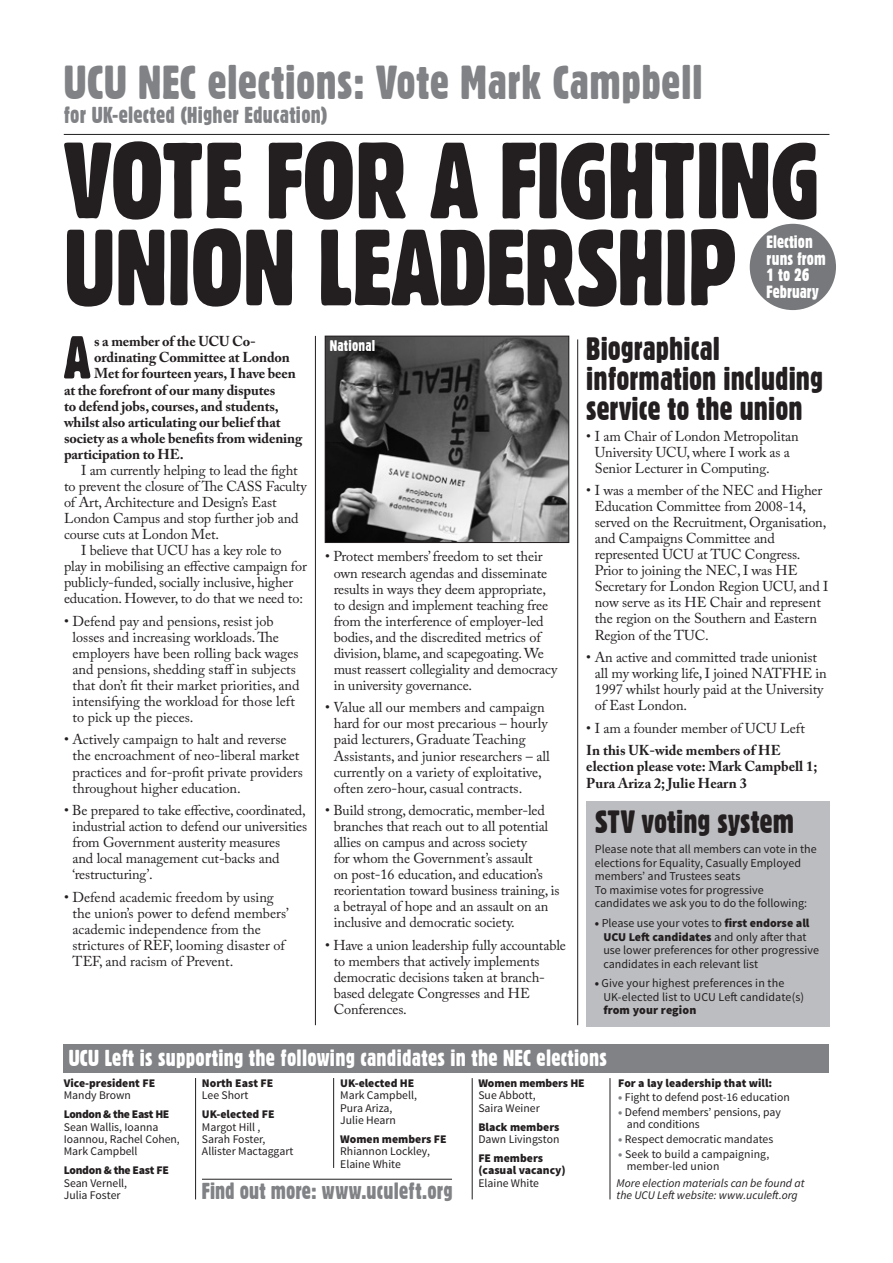
<style>
.page{position:relative;width:893px;height:1263px;background:#fff}
.page>*{position:absolute;margin:0;border:0;box-sizing:border-box;transform-origin:0 0}
.t1{font:105px/87px "Gothic 821 Condensed BT";letter-spacing:-.005em;color:#231f20}
.body_text_first_para{font:58.8px "Gothic 821 Condensed BT";color:#231f20}
.t2{font:46.5px "Gothic 821 Condensed BT";letter-spacing:.01em;color:#808285}
.body_text{font:31.5px/30px "Gothic 821 Condensed BT";color:#231f20}
.body_text-2{font:22.5px "Gothic 821 Condensed BT";letter-spacing:.01em;color:#fff}
.t3{font:22.5px "Gothic 821 Condensed BT";letter-spacing:.01em;color:#808285}
.body_text-3{font:17.25px/16.5px "Gothic 821 Condensed BT";color:#fff}
.subheads{font:15px "Gothic 821 Condensed BT";letter-spacing:.015em;color:#fff}
.body_text-4{font:14.25px/16px "Adobe Caslon Pro";letter-spacing:-.01em;color:#231f20}
.body_text_first_para-2{font:700 14.25px "Adobe Caslon Pro";letter-spacing:-.01em;color:#231f20}
.body_text-5{font:700 14.25px/16.5px "Adobe Caslon Pro";color:#231f20}
.t4{font:12px/13.5px "Source Sans Pro";color:#231f20}
.candidates_names{font:11.7px/12.5px "Source Sans Pro";color:#231f20}
.body_text-6{font:11.7px/12.5px "Source Sans Pro";color:#231f20}
.candidates_names-2{font:900 11.7px/12.5px "Source Sans Pro";color:#231f20}
.candidates_names-3{font:italic 11.7px/12.5px "Source Sans Pro";color:#231f20}
.body_text-7{font:900 11.7px "Source Sans Pro";color:#231f20}
.s1{font-weight:900}
.s2{font-weight:400}
.s3{font-weight:900;color:#808285}
</style>
<div class="page">
<hr style="left:315px;top:336px;width:1px;height:689px;background:#231f20">
<hr style="left:577px;top:339px;width:1px;height:686px;background:#231f20">
<img style="left:327px;top:338px;width:240px;height:203px">
<div style="left:325px;top:336px;width:244px;height:207px;border:1px solid #231f20"></div>
<hr style="left:64px;top:134px;width:765px;height:1px;background:#231f20">
<div style="left:750px;top:224px;width:86px;height:86px;background:#76787b;border-radius:50%"></div>
<div style="left:586px;top:801px;width:243px;height:225px;background:#bcbdc0"></div>
<div style="left:64px;top:1044px;width:765px;height:28px;background:#808285"></div>
<hr style="left:195px;top:1078px;width:1px;height:121px;background:#231f20">
<hr style="left:333px;top:1078px;width:1px;height:90px;background:#231f20">
<hr style="left:472px;top:1078px;width:1px;height:121px;background:#231f20">
<hr style="left:610px;top:1078px;width:1px;height:121px;background:#231f20">
<hr style="left:202px;top:1179px;width:250px;height:1px;background:#231f20">
<p class="t2" style="left:64px;top:54px;width:640px">UCU NEC elections: Vote Mark Campbell</p>
<p class="t3" style="left:64px;top:101px;width:265px">for UK-elected (Higher Education)</p>
<p class="t1" style="left:64px;top:137px;width:757px">VOTE FOR A FIGHTING<br>UNION LEADERSHIP</p>
<p class="body_text-3" style="left:767px;top:234px;width:61px">Election runs from<br>1 to 26<br>February</p>
<p class="body_text_first_para" style="left:64px;top:322px;width:27px">A</p>
<p class="body_text_first_para-2" style="left:94px;top:333px;width:163px">s a member of the UCU Co-</p>
<p class="body_text_first_para-2" style="left:94px;top:349px;width:197px">ordinating Committee at London</p>
<p class="body_text_first_para-2" style="left:94px;top:365px;width:203px">Met for fourteen years, I have been</p>
<p class="body_text_first_para-2" style="left:64px;top:381px;width:213px">at the forefront of our many disputes</p>
<p class="body_text_first_para-2" style="left:64px;top:397px;width:216px">to defend jobs, courses, and students,</p>
<p class="body_text_first_para-2" style="left:64px;top:413px;width:218px">whilst also articulating our belief that</p>
<p class="body_text_first_para-2" style="left:64px;top:429px;width:240px">society as a whole benefits from widening</p>
<p class="body_text_first_para-2" style="left:64px;top:445px;width:121px">participation to HE.</p>
<p class="body_text-4" style="left:64px;top:462px;width:244px;text-indent:17px">I am currently helping to lead the fight to prevent the closure of The CASS Faculty of Art, Architecture and Design’s East London Campus and stop further job and course cuts at London Met.</p>
<p class="body_text-4" style="left:64px;top:542px;width:245px;text-indent:17px">I believe that UCU has a key role to play in mobilising an effective campaign for publicly-funded, socially inclusive, higher education. However, to do that we need to:</p>
<p class="body_text-4" style="left:73px;top:613px;width:228px;text-indent:-9px">• Defend pay and pensions, resist job losses and increasing workloads. The employers have been rolling back wages and pensions, shedding staff in subjects that don’t fit their market priorities, and intensifying the workload for those left to pick up the pieces.</p>
<p class="body_text-4" style="left:73px;top:731px;width:232px;text-indent:-9px">• Actively campaign to halt and reverse the encroachment of neo-liberal market practices and for-profit private providers throughout higher education.</p>
<p class="body_text-4" style="left:73px;top:802px;width:236px;text-indent:-9px">• Be prepared to take effective, coordinated, industrial action to defend our universities from Government austerity measures<br>and local management cut-backs and ‘restructuring’.</p>
<p class="body_text-4" style="left:73px;top:889px;width:218px;text-indent:-9px">• Defend academic freedom by using the union’s power to defend members’ academic independence from the strictures of REF, looming disaster of TEF, and racism of Prevent.</p>
<p class="subheads" style="left:330px;top:336px;width:47px">National</p>
<p class="body_text-4" style="left:334px;top:548px;width:225px;text-indent:-9px">• Protect members’ freedom to set their own research agendas and disseminate results in ways they deem appropriate, to design and implement teaching free from the interference of employer-led bodies, and the discredited metrics of division, blame, and scapegoating. We must reassert collegiality and democracy in university governance.</p>
<p class="body_text-4" style="left:334px;top:699px;width:218px;text-indent:-9px">• Value all our members and campaign hard for our most precarious – hourly paid lecturers, Graduate Teaching Assistants, and junior researchers – all currently on a variety of exploitative, often zero-hour, casual contracts.</p>
<p class="body_text-4" style="left:334px;top:802px;width:227px;text-indent:-9px">• Build strong, democratic, member-led branches that reach out to all potential allies on campus and across society<br>for whom the Government’s assault<br>on post-16 education, and education’s reorientation toward business training, is a betrayal of hope and an assault on an inclusive and democratic society.</p>
<p class="body_text-4" style="left:334px;top:937px;width:234px;text-indent:-9px">• Have a union leadership fully accountable to members that actively implements democratic decisions taken at branch&shy;based delegate Congresses and HE Conferences.</p>
<p class="body_text" style="left:586px;top:334px;width:238px">Biographical information including service to the union</p>
<p class="body_text-4" style="left:595px;top:428px;width:205px;text-indent:-9px">• I am Chair of London Metropolitan<br>University UCU, where I work as a<br>Senior Lecturer in Computing.</p>
<p class="body_text-4" style="left:595px;top:482px;width:235px;text-indent:-9px">• I was a member of the NEC and Higher Education Committee from 2008-14, served on the Recruitment, Organisation, and Campaigns Committee and represented UCU at TUC Congress.<br>Prior to joining the NEC, I was HE Secretary for London Region UCU, and I now serve as its HE Chair and represent the region on the Southern and Eastern Region of the TUC.</p>
<p class="body_text-4" style="left:595px;top:649px;width:234px;text-indent:-9px">• An active and committed trade unionist all my working life, I joined NATFHE in 1997 whilst hourly paid at the University of East London.</p>
<p class="body_text-4" style="left:586px;top:720px;width:220px">• I am a founder member of UCU Left</p>
<p class="body_text-5" style="left:586px;top:741px;width:233px">In this UK-wide members of HE election please vote: Mark Campbell 1;<br>Pura Ariza 2; Julie Hearn 3</p>
<p class="body_text" style="left:595px;top:807px;width:201px">STV voting system</p>
<p class="t4" style="left:595px;top:843px;width:223px">Please note that all members can vote in the elections for Equality, Casually Employed members’ and Trustees seats</p>
<p class="t4" style="left:595px;top:883px;width:214px">To maximise votes for progressive candidates we ask you to do the following:</p>
<p class="t4" style="left:603px;top:916px;width:217px;text-indent:-9px"><span class="s1">•</span> Please use your votes to <span class="s1">first endorse all UCU Left candidates</span> and only after that use lower preferences for other progressive candidates in each relevant list</p>
<p class="t4" style="left:603px;top:977px;width:202px;text-indent:-9px"><span class="s1">•</span> Give your highest preferences in the<br>UK-elected list to UCU Left candidate(s) <span class="s1">from your region</span></p>
<p class="body_text-2" style="left:69px;top:1045px;width:540px">UCU Left is supporting the following candidates in the NEC elections</p>
<p class="candidates_names-2" style="left:64px;top:1077px;width:93px">Vice-president FE<br><span class="s2">Mandy Brown</span></p>
<p class="candidates_names" style="left:64px;top:1108px;width:118px"><span class="s1">London &amp; the East HE<br></span>Sean Wallis, Ioanna<br>Ioannou, Rachel Cohen,<br>Mark Campbell</p>
<p class="candidates_names" style="left:64px;top:1164px;width:107px"><span class="s1">London &amp; the East FE<br></span>Sean Vernell,<br>Julia Foster</p>
<p class="body_text-7" style="left:618px;top:1075px;width:156px">For a lay leadership that will:</p>
<p class="body_text-6" style="left:618px;top:1091px;width:173px"><span class="s3">•</span> Fight to defend post-16 education</p>
<p class="body_text-6" style="left:627px;top:1106px;width:156px;text-indent:-9px"><span class="s3">•</span> Defend members’ pensions, pay and conditions</p>
<p class="body_text-6" style="left:618px;top:1133px;width:156px"><span class="s3">•</span> Respect democratic mandates</p>
<p class="body_text-6" style="left:627px;top:1148px;width:144px;text-indent:-9px"><span class="s3">•</span> Seek to build a campaigning, member-led union</p>
<p class="candidates_names-2" style="left:202px;top:1077px;width:73px">North East FE<br><span class="s2">Lee Short</span></p>
<p class="candidates_names" style="left:202px;top:1108px;width:93px"><span class="s1">UK-elected FE<br></span>Margot Hill ,<br>Sarah Foster,<br>Allister Mactaggart</p>
<p class="candidates_names" style="left:340px;top:1077px;width:78px"><span class="s1">UK-elected HE<br></span>Mark Campbell,<br>Pura Ariza,<br>Julie Hearn</p>
<p class="candidates_names" style="left:340px;top:1133px;width:108px"><span class="s1">Women members FE<br></span>Rhiannon Lockley,<br>Elaine White</p>
<p class="candidates_names" style="left:478px;top:1077px;width:108px"><span class="s1">Women members HE<br></span>Sue Abbott,<br>Saira Weiner</p>
<p class="candidates_names" style="left:478px;top:1120px;width:83px"><span class="s1">Black members<br></span>Dawn Livingston</p>
<p class="candidates_names-2" style="left:478px;top:1152px;width:89px">FE members (casual vacancy)<br><span class="s2">Elaine White</span></p>
<p class="t3" style="left:202px;top:1178px;width:252px">Find out more: www.uculeft.org</p>
<p class="candidates_names-3" style="left:617px;top:1177px;width:189px">More election materials can be found at the UCU Left website: www.uculeft.org</p>
</div>
